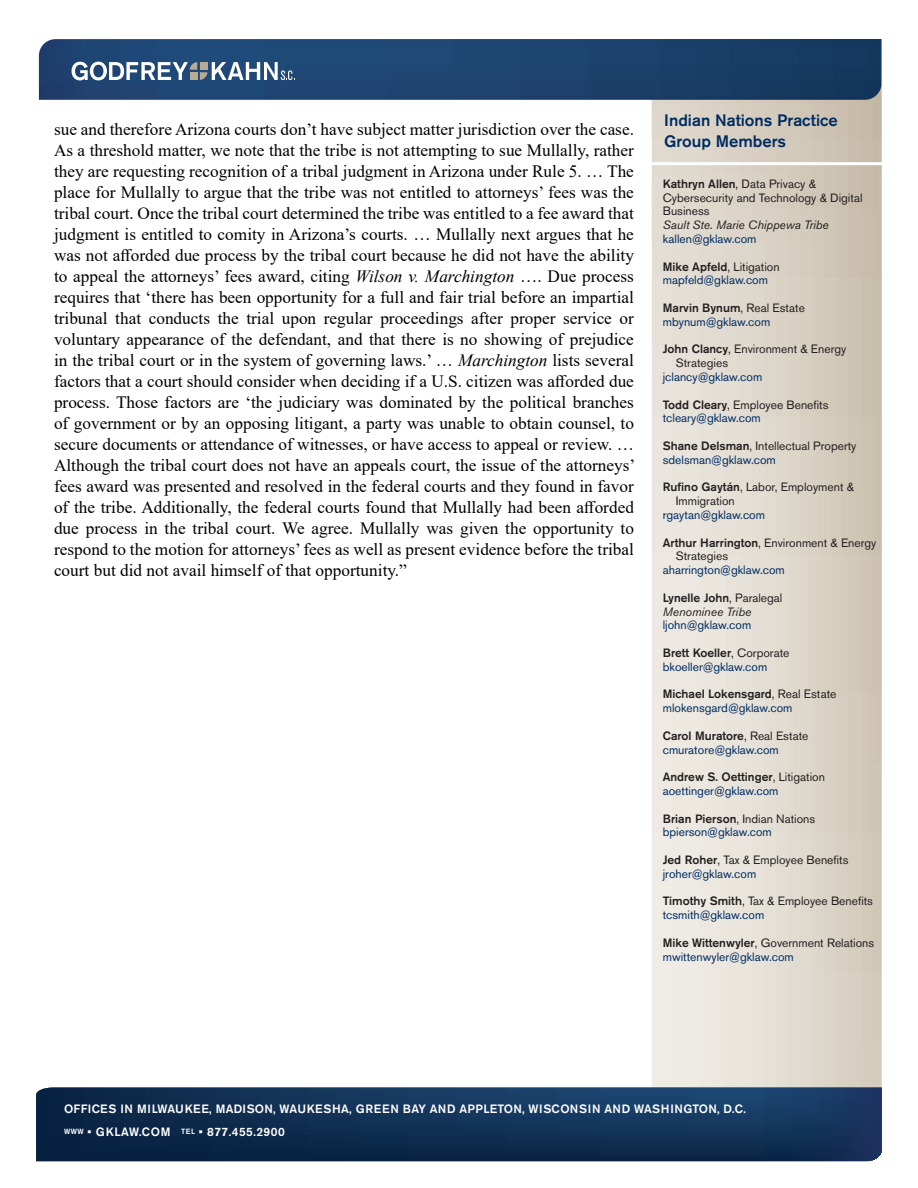
<style>
.page{position:relative;width:918px;height:1188px;background:#fff}
.page>*{position:absolute;margin:0;border:0;box-sizing:border-box;transform-origin:0 0}
.t1{font:17.25px/21px "Times New Roman";color:#000;text-align:justify}
.t2{font:500 16.5px/21px "Akzidenz Grotesk Std";color:#002c62}
.t3{font:12px/13.8px "Akzidenz Grotesk Std";color:#231f20}
.t4{font:12px "Akzidenz Grotesk Std";color:#002c62}
.t5{font:500 12px "Akzidenz Grotesk Std";color:#231f20}
.t6{font:500 12px "Akzidenz Grotesk BE";letter-spacing:.04em;color:#fff}
.t7{font:italic 12px "Akzidenz Grotesk Std";color:#231f20}
.s1{font-style:italic}
.s2{font-weight:500}
.s3{font-weight:400}
.s4{font-size:7.5px}
</style>
<div class="page">
<svg style="left:652px;top:100px;width:230px;height:988px;background:#ded7cc"></svg>
<svg style="left:36px;top:1088px;width:846px;height:73px;background:#102f53"></svg>
<svg style="left:39px;top:39px;width:843px;height:61px;background:#1d436e"></svg>
<hr style="left:650px;top:162px;width:235px;height:3px;background:#fff">
<svg style="left:72px;top:62px;width:223px;height:18px"></svg>
<p class="t1" style="left:54px;top:118px;width:583px">sue and therefore Arizona courts don’t have subject matter jurisdiction over the case.<br>As a threshold matter, we note that the tribe is not attempting to sue Mullally, rather they are requesting recognition of a tribal judgment in Arizona under Rule 5. … The place for Mullally to argue that the tribe was not entitled to attorneys’ fees was the tribal court. Once the tribal court determined the tribe was entitled to a fee award that judgment is entitled to comity in Arizona’s courts. … Mullally next argues that he was not afforded due process by the tribal court because he did not have the ability to appeal the attorneys’ fees award, citing <span class="s1">Wilson v. Marchington</span> …. Due process requires that ‘there has been opportunity for a full and fair trial before an impartial tribunal that conducts the trial upon regular proceedings after proper service or voluntary appearance of the defendant, and that there is no showing of prejudice in the tribal court or in the system of governing laws.’ … <span class="s1">Marchington</span> lists several factors that a court should consider when deciding if a U.S. citizen was afforded due process. Those factors are ‘the judiciary was dominated by the political branches of government or by an opposing litigant, a party was unable to obtain counsel, to secure documents or attendance of witnesses, or have access to appeal or review. … Although the tribal court does not have an appeals court, the issue of the attorneys’ fees award was presented and resolved in the federal courts and they found in favor of the tribe. Additionally, the federal courts found that Mullally had been afforded due process in the tribal court. We agree. Mullally was given the opportunity to respond to the motion for attorneys’ fees as well as present evidence before the tribal court but did not avail himself of that opportunity.”</p>
<p class="t2" style="left:664px;top:109px;width:175px">Indian Nations Practice<br>Group Members</p>
<p class="t3" style="left:663px;top:177px;width:201px"><span class="s2">Kathryn Allen</span>, Data Privacy &amp;<br>Cybersecurity and Technology &amp; Digital<br>Business</p>
<p class="t7" style="left:663px;top:218px;width:168px">Sault Ste. Marie Chippewa Tribe</p>
<p class="t4" style="left:663px;top:232px;width:95px">kallen@gklaw.com</p>
<p class="t3" style="left:663px;top:259px;width:118px"><span class="s2">Mike Apfeld</span>, Litigation</p>
<p class="t4" style="left:663px;top:273px;width:107px">mapfeld@gklaw.com</p>
<p class="t5" style="left:663px;top:300px;width:144px">Marvin Bynum<span class="s3">, Real Estate</span></p>
<p class="t4" style="left:663px;top:314px;width:109px">mbynum@gklaw.com</p>
<p class="t3" style="left:663px;top:342px;width:185px"><span class="s2">John Clancy</span>, Environment &amp; Energy</p>
<p class="t3" style="left:676px;top:356px;width:54px">Strategies</p>
<p class="t4" style="left:663px;top:370px;width:101px">jclancy@gklaw.com</p>
<p class="t3" style="left:663px;top:397px;width:167px"><span class="s2">Todd Cleary</span>, Employee Benefits</p>
<p class="t4" style="left:663px;top:411px;width:100px">tcleary@gklaw.com</p>
<p class="t3" style="left:663px;top:439px;width:195px"><span class="s2">Shane Delsman</span>, Intellectual Property</p>
<p class="t4" style="left:663px;top:452px;width:114px">sdelsman@gklaw.com</p>
<p class="t3" style="left:663px;top:480px;width:193px"><span class="s2">Rufino Gaytán</span>, Labor, Employment &amp;</p>
<p class="t3" style="left:676px;top:494px;width:61px">Immigration</p>
<p class="t4" style="left:663px;top:508px;width:104px">rgaytan@gklaw.com</p>
<p class="t3" style="left:663px;top:535px;width:215px"><span class="s2">Arthur Harrington</span>, Environment &amp; Energy</p>
<p class="t3" style="left:676px;top:549px;width:54px">Strategies</p>
<p class="t4" style="left:663px;top:563px;width:124px">aharrington@gklaw.com</p>
<p class="t5" style="left:663px;top:590px;width:121px">Lynelle John<span class="s3">, Paralegal</span></p>
<p class="t7" style="left:663px;top:604px;width:90px">Menominee Tribe</p>
<p class="t4" style="left:663px;top:618px;width:90px">ljohn@gklaw.com</p>
<p class="t5" style="left:663px;top:645px;width:128px">Brett Koeller<span class="s3">, Corporate</span></p>
<p class="t4" style="left:663px;top:659px;width:106px">bkoeller@gklaw.com</p>
<p class="t5" style="left:663px;top:687px;width:175px">Michael Lokensgard<span class="s3">, Real Estate</span></p>
<p class="t4" style="left:663px;top:701px;width:131px">mlokensgard@gklaw.com</p>
<p class="t5" style="left:663px;top:728px;width:147px">Carol Muratore<span class="s3">, Real Estate</span></p>
<p class="t4" style="left:663px;top:742px;width:118px">cmuratore@gklaw.com</p>
<p class="t5" style="left:663px;top:770px;width:164px">Andrew S. Oettinger<span class="s3">, Litigation</span></p>
<p class="t4" style="left:663px;top:784px;width:117px">aoettinger@gklaw.com</p>
<p class="t3" style="left:663px;top:811px;width:154px"><span class="s2">Brian Pierson</span>, Indian Nations</p>
<p class="t4" style="left:663px;top:825px;width:110px">bpierson@gklaw.com</p>
<p class="t3" style="left:663px;top:853px;width:187px"><span class="s2">Jed Roher</span>, Tax &amp; Employee Benefits</p>
<p class="t4" style="left:663px;top:866px;width:95px">jroher@gklaw.com</p>
<p class="t3" style="left:663px;top:894px;width:212px"><span class="s2">Timothy Smith</span>, Tax &amp; Employee Benefits</p>
<p class="t4" style="left:663px;top:908px;width:103px">tcsmith@gklaw.com</p>
<p class="t3" style="left:663px;top:936px;width:213px"><span class="s2">Mike Wittenwyler</span>, Government Relations</p>
<p class="t4" style="left:663px;top:949px;width:133px">mwittenwyler@gklaw.com</p>
<p class="t6" style="left:64px;top:1102px;width:683px">OFFICES IN MILWAUKEE, MADISON, WAUKESHA, GREEN BAY AND APPLETON, WISCONSIN AND WASHINGTON, D.C.</p>
<p class="t6" style="left:64px;top:1124px;width:222px"><span class="s4">WWW</span> • GKLAW.COM <span class="s4">TEL</span> • 877.455.2900</p>
</div>
